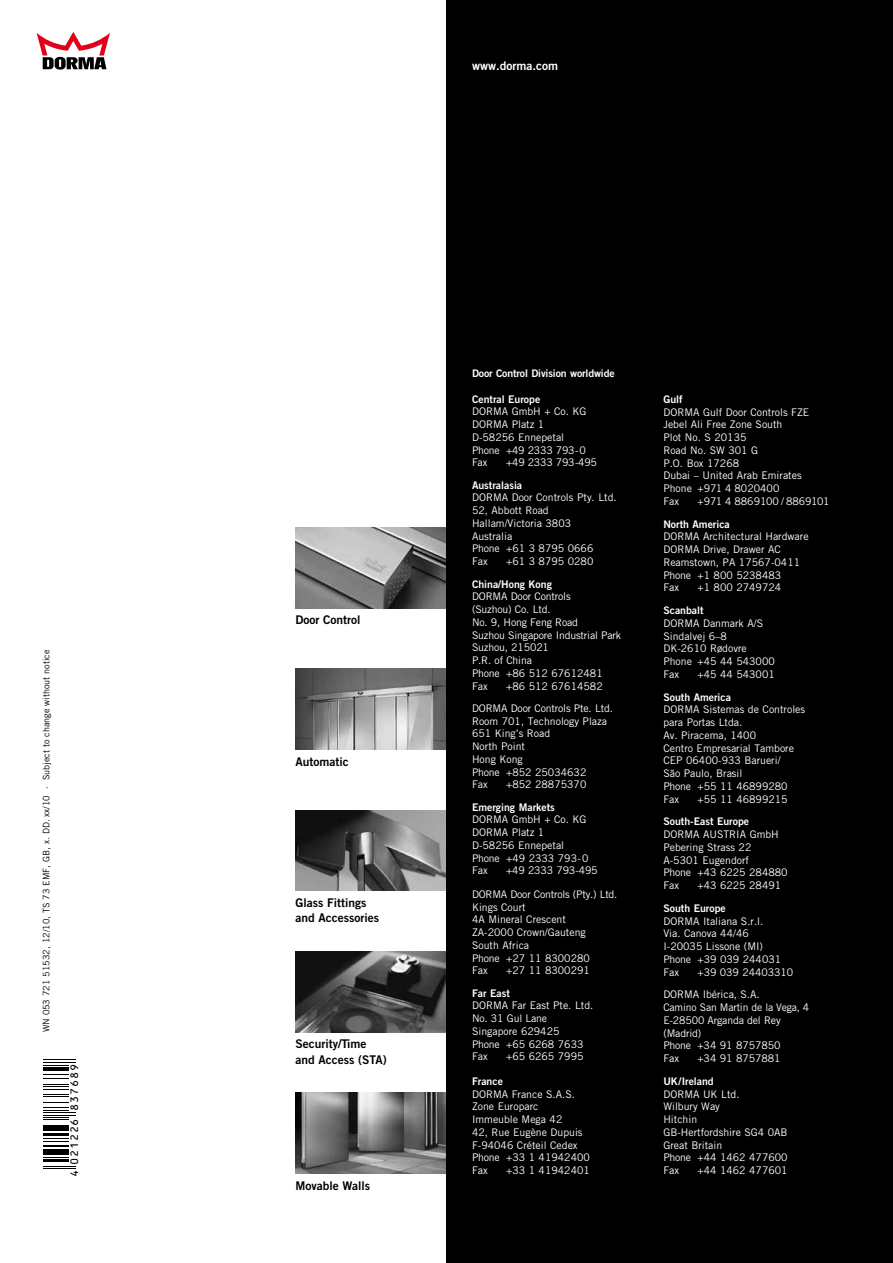
<style>
.page{position:relative;width:893px;height:1263px;background:#fff}
.page>*{position:absolute;margin:0;border:0;box-sizing:border-box;transform-origin:0 0}
.t1{font:12px/15px "Trade Gothic Bold Two";color:#000}
.t2{font:12px "OCRB10 Pitch BT";letter-spacing:.055em;color:#000}
.t3{font:12px "Trade Gothic Bold Two";color:#fff}
.t4{font:10.5px/12.8px "Trade Gothic";color:#fff}
.t5{font:10.5px "Trade Gothic Bold Two";color:#fff}
.t6{font:10.5px "Trade Gothic";letter-spacing:-.02em;color:#fff}
.t7{font:9px "Trade Gothic";color:#000}
</style>
<div class="page">
<img style="left:296px;top:527px;width:150px;height:81px">
<img style="left:296px;top:669px;width:150px;height:80px">
<img style="left:296px;top:810px;width:150px;height:81px">
<img style="left:296px;top:951px;width:150px;height:81px">
<img style="left:296px;top:1093px;width:150px;height:81px">
<hr style="left:43px;top:1168px;width:33px;height:1px;background:#000">
<hr style="left:43px;top:1165px;width:33px;height:1px;background:#000">
<hr style="left:43px;top:1160px;width:26px;height:2px;background:#000">
<svg style="left:43px;top:1157px;width:26px;height:1px"></svg>
<hr style="left:43px;top:1153px;width:26px;height:2px;background:#000">
<hr style="left:43px;top:1149px;width:26px;height:2px;background:#000">
<hr style="left:43px;top:1145px;width:26px;height:2px;background:#000">
<svg style="left:43px;top:1138px;width:26px;height:4px"></svg>
<hr style="left:43px;top:1133px;width:26px;height:2px;background:#000">
<hr style="left:43px;top:1129px;width:26px;height:2px;background:#000">
<hr style="left:43px;top:1125px;width:26px;height:2px;background:#000">
<svg style="left:43px;top:1117px;width:26px;height:3px"></svg>
<hr style="left:43px;top:1115px;width:33px;height:1px;background:#000">
<hr style="left:43px;top:1112px;width:33px;height:1px;background:#000">
<svg style="left:43px;top:1074px;width:26px;height:37px"></svg>
<hr style="left:43px;top:1067px;width:26px;height:4px;background:#000">
<svg style="left:43px;top:1065px;width:26px;height:1px"></svg>
<hr style="left:43px;top:1062px;width:33px;height:1px;background:#000">
<hr style="left:43px;top:1059px;width:33px;height:1px;background:#000">
<svg style="left:37px;top:32px;width:73px;height:38px"></svg>
<div style="left:446px;top:0;width:447px;height:1263px;background:#000"></div>
<p class="t7" style="left:41px;top:1032px;width:384px;rotate:-90deg">WN 053 721 51532, 12/10, TS 73 EMF, GB, x. DD. xx/10 · Subject to change without notice</p>
<p class="t2" style="left:69px;top:1176px;width:114px;rotate:-90deg">4 021226 837689</p>
<p class="t3" style="left:472px;top:58px;width:87px">www.dorma.com</p>
<p class="t1" style="left:296px;top:612px;width:66px">Door Control</p>
<p class="t1" style="left:296px;top:754px;width:55px">Automatic</p>
<p class="t1" style="left:296px;top:895px;width:85px">Glass Fittings and Accessories</p>
<p class="t1" style="left:296px;top:1036px;width:93px;line-height:15.8px">Security/Time and Access (STA)</p>
<p class="t1" style="left:296px;top:1178px;width:76px">Movable Walls</p>
<p class="t5" style="left:472px;top:367px;width:144px">Door Control Division worldwide</p>
<p class="t5" style="left:472px;top:392px;width:70px">Central Europe</p>
<p class="t4" style="left:472px;top:405px;width:116px">DORMA GmbH + Co. KG<br>DORMA Platz 1<br>D-58256 Ennepetal<br>Phone +49 2333 793-0<br>Fax</p>
<p class="t6" style="left:506px;top:456px;width:92px">+49 2333 793-495</p>
<p class="t5" style="left:472px;top:478px;width:52px">Australasia</p>
<p class="t4" style="left:472px;top:491px;width:146px">DORMA Door Controls Pty. Ltd.<br>52, Abbott Road<br>Hallam/Victoria 3803<br>Australia<br>Phone +61 3 8795 0666<br>Fax</p>
<p class="t4" style="left:506px;top:555px;width:89px">+61 3 8795 0280</p>
<p class="t5" style="left:472px;top:577px;width:81px">China/Hong Kong</p>
<p class="t4" style="left:472px;top:590px;width:151px">DORMA Door Controls<br>(Suzhou) Co. Ltd.<br>No. 9, Hong Feng Road<br>Suzhou Singapore Industrial Park<br>Suzhou, 215021<br>P.R. of China<br>Phone +86 512 67612481<br>Fax</p>
<p class="t4" style="left:472px;top:674px;width:142px;line-height:22.4px;text-indent:34px">+86 512 67614582<br>DORMA Door Controls Pte. Ltd.</p>
<p class="t4" style="left:472px;top:714px;width:137px">Room 701, Technology Plaza<br>651 King’s Road<br>North Point<br>Hong Kong<br>Phone +852 25034632<br>Fax</p>
<p class="t4" style="left:506px;top:778px;width:82px">+852 28875370</p>
<p class="t5" style="left:472px;top:800px;width:84px">Emerging Markets</p>
<p class="t4" style="left:472px;top:813px;width:118px">DORMA GmbH + Co. KG<br>DORMA Platz 1<br>D-58256 Ennepetal<br>Phone +49 2333 793-0<br>Fax</p>
<p class="t6" style="left:506px;top:864px;width:93px">+49 2333 793-495</p>
<p class="t4" style="left:472px;top:887px;width:147px">DORMA Door Controls (Pty.) Ltd.<br>Kings Court<br>4A Mineral Crescent<br>ZA-2000 Crown/Gauteng<br>South Africa<br>Phone +27 11 8300280<br>Fax</p>
<p class="t4" style="left:506px;top:964px;width:85px">+27 11 8300291</p>
<p class="t5" style="left:472px;top:986px;width:39px">Far East</p>
<p class="t4" style="left:472px;top:999px;width:123px">DORMA Far East Pte. Ltd.<br>No. 31 Gul Lane<br>Singapore 629425<br>Phone +65 6268 7633<br>Fax</p>
<p class="t4" style="left:506px;top:1050px;width:79px">+65 6265 7995</p>
<p class="t5" style="left:472px;top:1074px;width:32px">France</p>
<p class="t4" style="left:472px;top:1087px;width:119px">DORMA France S.A.S.<br>Zone Europarc<br>Immeuble Mega 42<br>42, Rue Eugène Dupuis<br>F-94046 Créteil Cedex<br>Phone +33 1 41942400<br>Fax</p>
<p class="t4" style="left:506px;top:1164px;width:85px">+33 1 41942401</p>
<p class="t5" style="left:663px;top:392px;width:21px">Gulf</p>
<p class="t4" style="left:663px;top:405px;width:147px">DORMA Gulf Door Controls FZE<br>Jebel Ali Free Zone South<br>Plot No. S 20135<br>Road No. SW 301 G<br>P.O. Box 17268<br>Dubai – United Arab Emirates<br>Phone +971 4 8020400<br>Fax</p>
<p class="t4" style="left:697px;top:495px;width:134px">+971 4 8869100 / 8869101</p>
<p class="t5" style="left:663px;top:517px;width:68px">North America</p>
<p class="t4" style="left:663px;top:530px;width:147px">DORMA Architectural Hardware<br>DORMA Drive, Drawer AC<br>Reamstown, PA 17567-0411<br>Phone +1 800 5238483<br>Fax</p>
<p class="t4" style="left:697px;top:581px;width:85px">+1 800 2749724</p>
<p class="t5" style="left:663px;top:604px;width:42px">Scanbalt</p>
<p class="t4" style="left:663px;top:617px;width:113px">DORMA Danmark A/S<br>Sindalvej 6–8<br>DK-2610 Rødovre<br>Phone +45 44 543000<br>Fax</p>
<p class="t4" style="left:697px;top:668px;width:79px">+45 44 543001</p>
<p class="t5" style="left:663px;top:690px;width:69px">South America</p>
<p class="t4" style="left:663px;top:703px;width:143px">DORMA Sistemas de Controles para Portas Ltda.<br>Av. Piracema, 1400<br>Centro Empresarial Tambore<br>CEP 06400-933 Barueri/<br>São Paulo, Brasil<br>Phone +55 11 46899280<br>Fax</p>
<p class="t4" style="left:697px;top:792px;width:92px">+55 11 46899215</p>
<p class="t5" style="left:663px;top:815px;width:87px">South-East Europe</p>
<p class="t4" style="left:663px;top:828px;width:126px">DORMA AUSTRIA GmbH<br>Pebering Strass 22<br>A-5301 Eugendorf<br>Phone +43 6225 284880<br>Fax</p>
<p class="t4" style="left:697px;top:879px;width:85px">+43 6225 28491</p>
<p class="t5" style="left:663px;top:901px;width:64px">South Europe</p>
<p class="t4" style="left:663px;top:914px;width:119px">DORMA Italiana S.r.l.<br>Via. Canova 44/46<br>I-20035 Lissone (MI)<br>Phone +39 039 244031<br>Fax</p>
<p class="t4" style="left:663px;top:960px;width:132px;line-height:22.8px;text-indent:34px">+39 039 24403310<br>DORMA Ibérica, S.A.</p>
<p class="t4" style="left:663px;top:1001px;width:147px">Camino San Martin de la Vega, 4<br>E-28500 Arganda del Rey (Madrid)<br>Phone +34 91 8757850<br>Fax</p>
<p class="t4" style="left:697px;top:1052px;width:85px">+34 91 8757881</p>
<p class="t5" style="left:663px;top:1074px;width:52px">UK/Ireland</p>
<p class="t4" style="left:663px;top:1087px;width:126px">DORMA UK Ltd.<br>Wilbury Way<br>Hitchin<br>GB-Hertfordshire SG4 0AB<br>Great Britain<br>Phone +44 1462 477600<br>Fax</p>
<p class="t4" style="left:697px;top:1164px;width:92px">+44 1462 477601</p>
</div>
